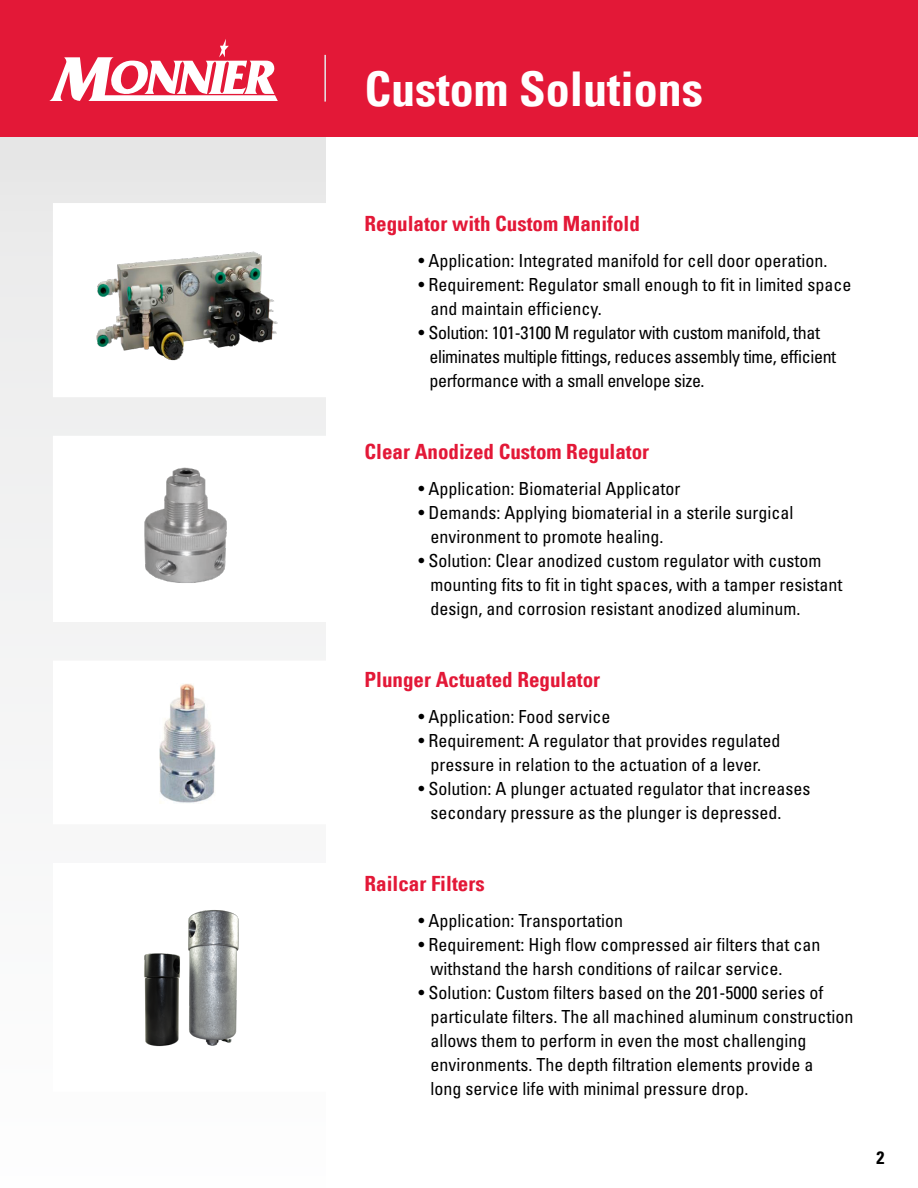
<style>
.page{position:relative;width:918px;height:1188px;background:#fff}
.page>*{position:absolute;margin:0;border:0;box-sizing:border-box;transform-origin:0 0}
.t1{font:700 condensed 48px "Univers 67";color:#fff}
.t2{font:700 condensed 21px "Univers 67";color:#e31837}
.t3{font:condensed 18px/24px "Univers";color:#000}
.t4{font:condensed 18px/24px "Univers";letter-spacing:-.02em;color:#000}
.t5{font:700 condensed 18px "Univers 67";color:#000}
</style>
<div class="page">
<div style="left:0;top:0;width:325px;height:1188px;background:linear-gradient(to right,#f3f4f4,#f4f4f4)"></div>
<div style="left:0;top:0;width:918px;height:137px;background:#e31837"></div>
<div style="left:53px;top:203px;width:277px;height:194px;background:#fff"></div>
<div style="left:53px;top:436px;width:277px;height:186px;background:#fff"></div>
<div style="left:53px;top:661px;width:277px;height:163px;background:#fff"></div>
<hr style="left:324px;top:55px;width:2px;height:47px;background:#e6e7e8">
<img style="left:96px;top:251px;width:182px;height:110px">
<img style="left:144px;top:467px;width:83px;height:116px">
<svg style="left:49px;top:39px;width:229px;height:62px"></svg>
<img style="left:160px;top:684px;width:56px;height:119px">
<div style="left:53px;top:863px;width:277px;height:229px;background:#fff"></div>
<img style="left:144px;top:910px;width:95px;height:137px">
<h1 class="t1" style="left:364px;top:59px;width:340px">Custom Solutions</h1>
<p class="t2" style="left:364px;top:211px;width:277px">Regulator with Custom Manifold</p>
<p class="t3" style="left:418px;top:249px;width:410px">• Application: Integrated manifold for cell door operation.</p>
<p class="t3" style="left:430px;top:273px;width:422px;text-indent:-12px">• Requirement: Regulator small enough to fit in limited space and maintain efficiency.</p>
<p class="t4" style="left:429px;top:321px;width:408px;text-indent:-11px">• Solution: 101-3100 M regulator with custom manifold, that eliminates multiple fittings, reduces assembly time, efficient performance with a small envelope size.</p>
<p class="t2" style="left:364px;top:439px;width:286px">Clear Anodized Custom Regulator</p>
<p class="t3" style="left:418px;top:477px;width:263px">• Application: Biomaterial Applicator</p>
<p class="t3" style="left:430px;top:501px;width:364px;text-indent:-12px">• Demands: Applying biomaterial in a sterile surgical environment to promote healing.</p>
<p class="t3" style="left:430px;top:549px;width:413px;text-indent:-12px">• Solution: Clear anodized custom regulator with custom mounting fits to fit in tight spaces, with a tamper resistant design, and corrosion resistant anodized aluminum.</p>
<p class="t2" style="left:364px;top:667px;width:237px">Plunger Actuated Regulator</p>
<p class="t3" style="left:418px;top:705px;width:193px">• Application: Food service</p>
<p class="t3" style="left:418px;top:729px;width:363px;text-align:center">• Requirement: A regulator that provides regulated pressure in relation to the actuation of a lever.</p>
<p class="t3" style="left:430px;top:777px;width:381px;text-indent:-12px">• Solution: A plunger actuated regulator that increases secondary pressure as the plunger is depressed.</p>
<p class="t2" style="left:364px;top:871px;width:122px">Railcar Filters</p>
<p class="t3" style="left:418px;top:909px;width:206px">• Application: Transportation</p>
<p class="t3" style="left:430px;top:933px;width:391px;text-indent:-12px">• Requirement: High flow compressed air filters that can withstand the harsh conditions of railcar service.</p>
<p class="t3" style="left:430px;top:981px;width:424px;text-indent:-12px">• Solution: Custom filters based on the 201-5000 series of particulate filters. The all machined aluminum construction allows them to perform in even the most challenging environments. The depth filtration elements provide a<br>long service life with minimal pressure drop.</p>
<p class="t5" style="left:876px;top:1147px;width:9px">2</p>
</div>
